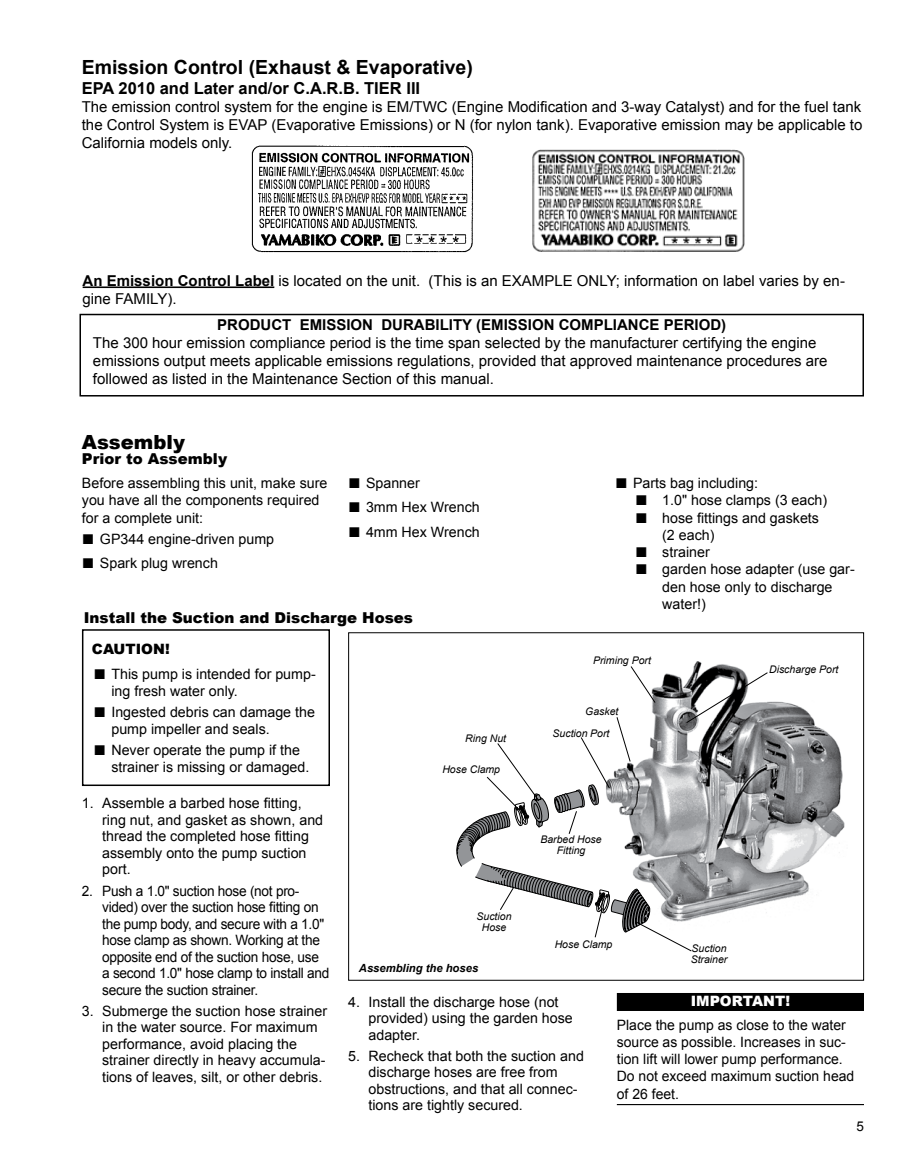
<style>
.page{position:relative;width:918px;height:1175px;background:#fff}
.page>*{position:absolute;margin:0;border:0;box-sizing:border-box;transform-origin:0 0}
.t1{font:700 19.5px "Arial";color:#000}
.t2{font:900 19.5px "Arial";color:#000}
.t3{font:700 16.5px "Arial";color:#000}
.t4{font:15px/18px "Arial";color:#000}
.t5{font:700 15px "Arial";color:#000}
.t6{font:900 15px "Arial";color:#000}
.t7{font:14.25px/16.5px "Arial";color:#000}
.t8{font:14.25px/16.5px "Arial";letter-spacing:-.02em;color:#000;scale:.96 1}
.t9{font:900 14.25px "Arial";color:#fff}
.t10{font:900 14.25px "Arial";color:#000}
.t11{font:13.5px "Arial";color:#000}
.t12{font:italic 700 11.25px "Arial";color:#000}
.t13{font:italic 10.5px/11.2px "Arial";color:#000;text-align:center}
.s1{font-weight:700}
.s2{font-size:21px}
</style>
<div class="page">
<img style="left:694px;top:661px;width:151px;height:241px">
<svg style="left:456px;top:665px;width:312px;height:287px"></svg>
<div style="left:82px;top:629px;width:248px;height:157px;border:2px solid #000"></div>
<div style="left:617px;top:993px;width:247px;height:18px;background:#000"></div>
<hr style="left:617px;top:1104px;width:247px;height:1px;background:#000">
<div style="left:80px;top:314px;width:784px;height:82px;border:2px solid #000"></div>
<hr style="left:83px;top:286px;width:191px;height:2px;background:#000">
<img style="left:532px;top:149px;width:213px;height:103px">
<img style="left:251px;top:145px;width:222px;height:108px">
<h1 class="t1" style="left:82px;top:55px;width:393px">Emission Control (Exhaust &amp; Evaporative)</h1>
<p class="t3" style="left:82px;top:77px;width:340px">EPA 2010 and Later and/or C.A.R.B. TIER III</p>
<p class="t4" style="left:82px;top:98px;width:782px;text-align:justify">The emission control system for the engine is EM/TWC (Engine Modification and 3-way Catalyst) and for the fuel tank the Control System is EVAP (Evaporative Emissions) or N (for nylon tank). Evaporative emission may be applicable to California models only.</p>
<p class="t4" style="left:83px;top:271px;width:764px"><span class="s1">An Emission Control Label</span> is located on the unit. (This is an EXAMPLE ONLY; information on label varies by en&shy;gine FAMILY).</p>
<p class="t5" style="left:217px;top:315px;width:510px">PRODUCT EMISSION DURABILITY (EMISSION COMPLIANCE PERIOD)</p>
<p class="t4" style="left:93px;top:334px;width:736px">The 300 hour emission compliance period is the time span selected by the manufacturer certifying the engine emissions output meets applicable emissions regulations, provided that approved maintenance procedures are followed as listed in the Maintenance Section of this manual.</p>
<h1 class="t2" style="left:82px;top:428px;width:105px">Assembly</h1>
<p class="t6" style="left:82px;top:448px;width:147px">Prior to Assembly</p>
<p class="t7" style="left:82px;top:474px;width:247px;line-height:17.2px">Before assembling this unit, make sure you have all the components required for a complete unit:</p>
<p class="t7" style="left:82px;top:530px;width:194px"><span class="s2">■</span> GP344 engine-driven pump</p>
<p class="t7" style="left:82px;top:555px;width:138px"><span class="s2">■</span> Spark plug wrench</p>
<p class="t7" style="left:348px;top:475px;width:73px"><span class="s2">■</span> Spanner</p>
<p class="t7" style="left:348px;top:499px;width:133px"><span class="s2">■</span> 3mm Hex Wrench</p>
<p class="t7" style="left:348px;top:523px;width:133px"><span class="s2">■</span> 4mm Hex Wrench</p>
<p class="t6" style="left:84px;top:606px;width:331px">Install the Suction and Discharge Hoses</p>
<p class="t10" style="left:92px;top:638px;width:79px">CAUTION!</p>
<p class="t7" style="left:111px;top:666px;width:206px;text-indent:-18px"><span class="s2">■</span> This pump is intended for pump&shy;ing fresh water only.</p>
<p class="t7" style="left:111px;top:704px;width:205px;text-indent:-18px"><span class="s2">■</span> Ingested debris can damage the pump impeller and seals.</p>
<p class="t7" style="left:111px;top:742px;width:199px;text-indent:-18px"><span class="s2">■</span> Never operate the pump if the strainer is missing or damaged.</p>
<p class="t13" style="left:465px;top:732px;width:42px">Ring Nut</p>
<p class="t13" style="left:442px;top:763px;width:59px">Hose Clamp</p>
<p class="t7" style="left:615px;top:475px;width:145px"><span class="s2">■</span> Parts bag including:</p>
<p class="t7" style="left:635px;top:492px;width:194px"><span class="s2">■</span> 1.0" hose clamps (3 each)</p>
<p class="t7" style="left:662px;top:509px;width:158px;line-height:17.2px;text-indent:-27px"><span class="s2">■</span> hose fittings and gaskets (2 each)</p>
<p class="t7" style="left:635px;top:544px;width:76px"><span class="s2">■</span> strainer</p>
<p class="t7" style="left:662px;top:561px;width:194px;line-height:17.2px;text-indent:-27px"><span class="s2">■</span> garden hose adapter (use gar&shy;den hose only to discharge water!)</p>
<p class="t13" style="left:593px;top:655px;width:59px">Priming Port</p>
<p class="t13" style="left:553px;top:700px;width:67px;line-height:22.2px;text-align:left;text-indent:33px">Gasket<br>Suction Port</p>
<p class="t13" style="left:769px;top:664px;width:71px">Discharge Port</p>
<p class="t7" style="left:102px;top:795px;width:223px;text-indent:-20px">1. Assemble a barbed hose fitting, ring nut, and gasket as shown, and thread the completed hose fitting assembly onto the pump suction port.</p>
<p class="t8" style="left:102px;top:882px;width:238px;text-indent:-20px">2. Push a 1.0" suction hose (not pro&shy;vided) over the suction hose fitting on the pump body, and secure with a 1.0" hose clamp as shown. Working at the opposite end of the suction hose, use a second 1.0" hose clamp to install and secure the suction strainer.</p>
<p class="t7" style="left:102px;top:1002px;width:226px;text-indent:-20px">3. Submerge the suction hose strainer in the water source. For maximum performance, avoid placing the strainer directly in heavy accumula&shy;tions of leaves, silt, or other debris.</p>
<p class="t13" style="left:477px;top:911px;width:37px">Suction<br>Hose</p>
<p class="t12" style="left:359px;top:960px;width:121px">Assembling the hoses</p>
<p class="t13" style="left:540px;top:833px;width:63px">Barbed Hose<br>Fitting</p>
<p class="t13" style="left:555px;top:938px;width:59px">Hose Clamp</p>
<p class="t13" style="left:691px;top:942px;width:38px;text-align:left">Suction<br>Strainer</p>
<p class="t7" style="left:369px;top:993px;width:206px;text-indent:-20px">4. Install the discharge hose (not provided) using the garden hose adapter.</p>
<p class="t7" style="left:369px;top:1047px;width:217px;text-indent:-20px">5. Recheck that both the suction and discharge hoses are free from obstructions, and that all connec&shy;tions are tightly secured.</p>
<p class="t9" style="left:691px;top:990px;width:101px">IMPORTANT!</p>
<p class="t7" style="left:617px;top:1016px;width:239px;line-height:17.2px">Place the pump as close to the water source as possible. Increases in suc&shy;tion lift will lower pump performance.<br>Do not exceed maximum suction head of 26 feet.</p>
<p class="t11" style="left:856px;top:1117px;width:9px">5</p>
</div>
